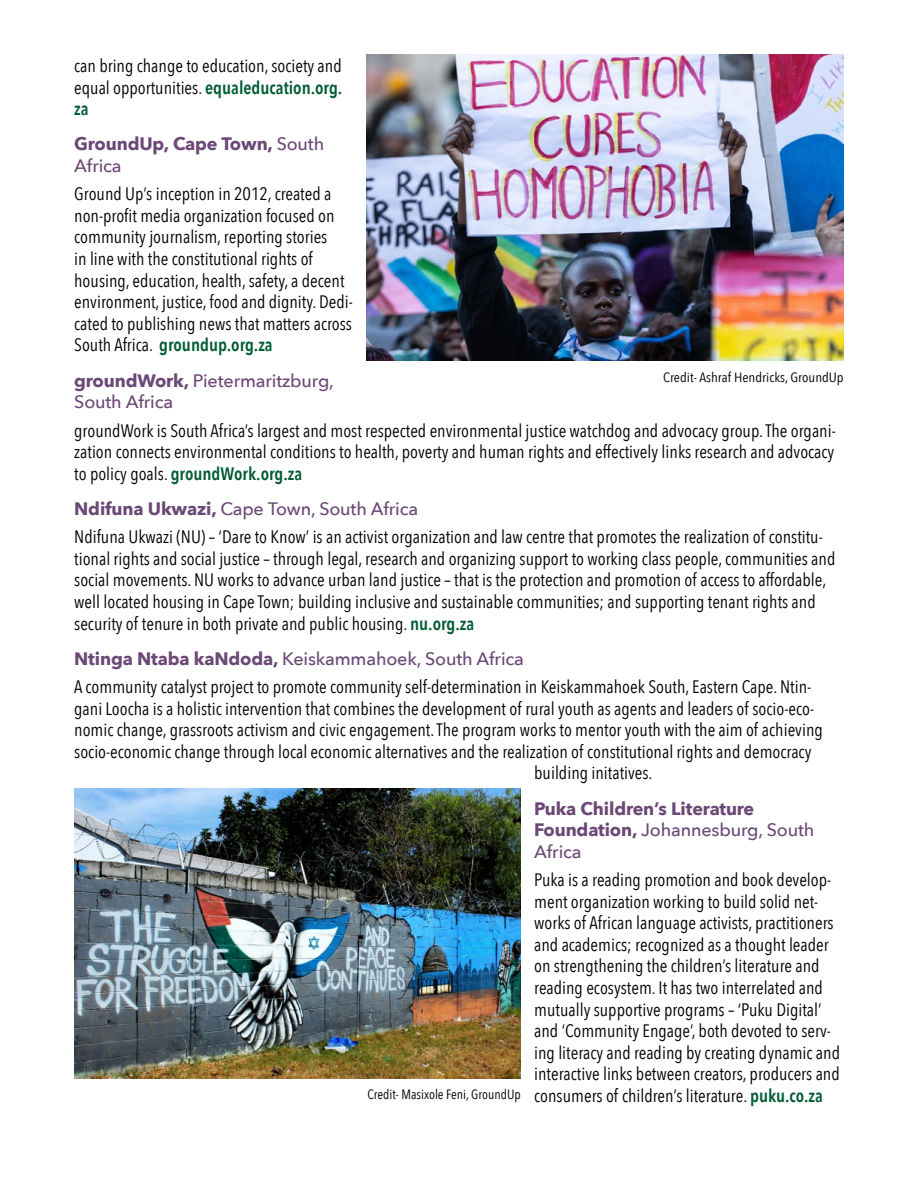
<style>
.page{position:relative;width:918px;height:1188px;background:#fff}
.page>*{position:absolute;margin:0;border:0;box-sizing:border-box;transform-origin:0 0}
.t1{font:18px/21.6px "Avenir Next Condensed";color:#000}
.t2{font:500 18px/21.6px "Avenir Next";letter-spacing:-.01em;color:#6c4876}
.t3{font:700 18px/21.6px "Avenir Next";letter-spacing:-.01em;color:#6c4876}
.t4{font:13.5px "Avenir Next Condensed";color:#000;scale:1.08 1}
.t5{font:13.5px "Avenir Next Condensed";color:#000}
.s1{font-weight:600;color:#005b33}
.s2{font-weight:500}
.s3{font-weight:700}
</style>
<div class="page">
<img style="left:366px;top:54px;width:478px;height:307px">
<img style="left:74px;top:788px;width:447px;height:290px">
<p class="t1" style="left:74px;top:54px;width:270px;text-align:justify">can bring change to education, society and equal opportunities. <span class="s1">equaleducation.org. za</span></p>
<p class="t3" style="left:74px;top:133px;width:252px">GroundUp, Cape Town, <span class="s2">South<br>Africa</span></p>
<p class="t1" style="left:74px;top:182px;width:280px">Ground Up’s inception in 2012, created a non-profit media organization focused on community journalism, reporting stories<br>in line with the constitutional rights of housing, education, health, safety, a decent environment, justice, food and dignity. Dedi&shy;cated to publishing news that matters across South Africa. <span class="s1">groundup.org.za</span></p>
<p class="t2" style="left:74px;top:369px;width:261px"><span class="s3">groundWork,</span> Pietermaritzburg,<br>South Africa</p>
<p class="t1" style="left:74px;top:419px;width:763px;text-align:justify">groundWork is South Africa’s largest and most respected environmental justice watchdog and advocacy group. The organi&shy;zation connects environmental conditions to health, poverty and human rights and effectively links research and advocacy to policy goals. <span class="s1">groundWork.org.za</span></p>
<p class="t2" style="left:74px;top:497px;width:346px"><span class="s3">Ndifuna Ukwazi,</span> Cape Town, South Africa</p>
<p class="t1" style="left:74px;top:525px;width:763px">Ndifuna Ukwazi (NU) – ‘Dare to Know’ is an activist organization and law centre that promotes the realization of constitu&shy;tional rights and social justice – through legal, research and organizing support to working class people, communities and social movements. NU works to advance urban land justice – that is the protection and promotion of access to affordable, well located housing in Cape Town; building inclusive and sustainable communities; and supporting tenant rights and security of tenure in both private and public housing. <span class="s1">nu.org.za</span></p>
<p class="t2" style="left:74px;top:647px;width:451px"><span class="s3">Ntinga Ntaba kaNdoda,</span> Keiskammahoek, South Africa</p>
<p class="t1" style="left:74px;top:675px;width:738px">A community catalyst project to promote community self-determination in Keiskammahoek South, Eastern Cape. Ntin-</p>
<p class="t1" style="left:74px;top:697px;width:741px">gani Loocha is a holistic intervention that combines the development of rural youth as agents and leaders of socio-eco-</p>
<p class="t1" style="left:74px;top:718px;width:750px">nomic change, grassroots activism and civic engagement. The program works to mentor youth with the aim of achieving</p>
<p class="t1" style="left:74px;top:740px;width:739px">socio-economic change through local economic alternatives and the realization of constitutional rights and democracy</p>
<p class="t1" style="left:534px;top:761px;width:120px">building initatives.</p>
<p class="t3" style="left:534px;top:797px;width:282px">Puka Children’s Literature<br>Foundation, <span class="s2">Johannesburg, South<br>Africa</span></p>
<p class="t1" style="left:534px;top:868px;width:307px">Puka is a reading promotion and book develop&shy;ment organization working to build solid net&shy;works of African language activists, practitioners and academics; recognized as a thought leader on strengthening the children’s literature and reading ecosystem. It has two interrelated and mutually supportive programs – ‘Puku Digital’ and ‘Community Engage’, both devoted to serv&shy;ing literacy and reading by creating dynamic and interactive links between creators, producers and consumers of children’s literature. <span class="s1">puku.co.za</span></p>
<p class="t4" style="left:663px;top:366px;width:169px">Credit- Ashraf Hendricks, GroundUp</p>
<p class="t5" style="left:367px;top:1083px;width:155px">Credit- Masixole Feni, GroundUp</p>
</div>
